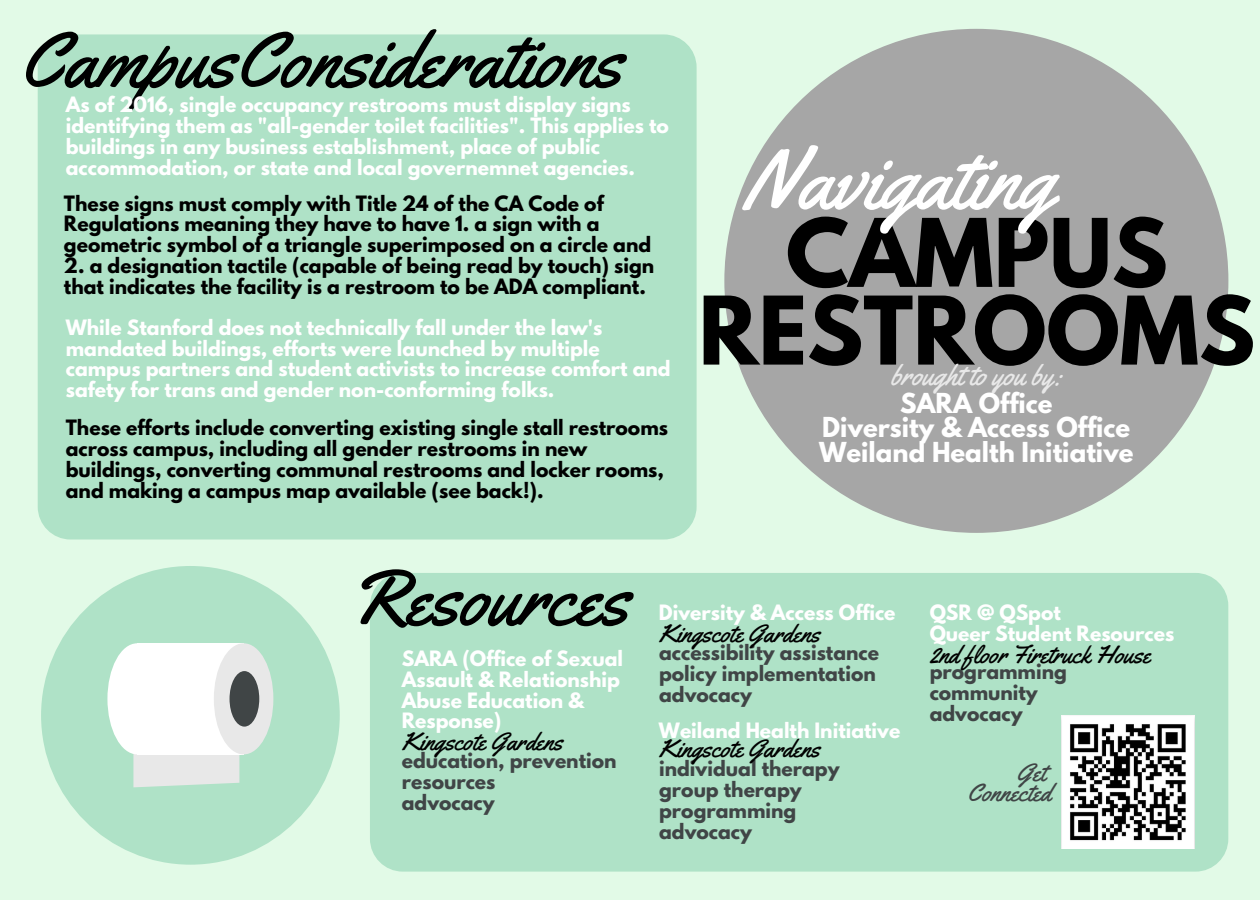
<style>
.page{position:relative;width:1260px;height:900px;background:#e2fae7}
.page>*{position:absolute;margin:0;border:0;box-sizing:border-box;transform-origin:0 0}
.t1{font:84.5px "Yellowtail";color:#fff}
.t2{font:700 83.75px/77.8px "League Spartan";color:#000;text-align:center}
.t3{font:78.75px "Yellowtail";color:#000}
.t4{font:28.75px "Yellowtail";color:#e8e8e8}
.t5{font:25px "Yellowtail";color:#000}
.t6{font:25px/20.5px "Yellowtail";color:#404546;text-align:right}
.t7{font:700 24.5px/24.5px "League Spartan";color:#fff;text-align:center}
.t8{font:700 18.75px/20.8px "League Spartan";color:#fff}
.t9{font:700 18.75px/20.8px "League Spartan";color:#000}
.t10{font:700 18.75px/20.8px "League Spartan";color:#404546}
</style>
<div class="page">
<div style="left:41px;top:566px;width:299px;height:299px;background:#afe2c7;border-radius:50%"></div>
<svg style="left:133px;top:754px;width:106px;height:33px;background:#e5e8e6"></svg>
<div style="left:137px;top:643px;width:107px;height:111px;background:#fff"></div>
<div style="left:107px;top:643px;width:60px;height:111px;background:#fff;border-radius:50%"></div>
<div style="left:214px;top:643px;width:59px;height:111px;background:#e8e8e8;border-radius:50%"></div>
<div style="left:230px;top:671px;width:29px;height:56px;background:#404546;border-radius:50%"></div>
<div style="left:724px;top:29px;width:504px;height:504px;background:#a6a6a6;border-radius:50%"></div>
<div style="left:38px;top:34px;width:659px;height:506px;background:#afe2c7;border-radius:33px"></div>
<div style="left:370px;top:573px;width:858px;height:299px;background:#afe2c7;border-radius:33px"></div>
<img style="left:1061px;top:716px;width:133px;height:133px">
<h3 class="t3" style="left:20px;top:10px;width:604px">CampusConsiderations</h3>
<p class="t8" style="left:66px;top:97px;width:605px">As of 2016, single occupancy restrooms must display signs identifying them as "all-gender toilet facilities". This applies to buildings in any business establishment, place of public accommodation, or state and local governemnet agencies.</p>
<p class="t9" style="left:64px;top:195px;width:589px">These signs must comply with Title 24 of the CA Code of<br>Regulations meaning they have to have 1. a sign with a geometric symbol of a triangle superimposed on a circle and</p>
<p class="t9" style="left:64px;top:258px;width:592px">2. a designation tactile (capable of being read by touch) sign that indicates the facility is a restroom to be ADA compliant.</p>
<p class="t8" style="left:66px;top:319px;width:606px">While Stanford does not technically fall under the law's mandated buildings, efforts were launched by multiple campus partners and student activists to increase comfort and safety for trans and gender non-conforming folks.</p>
<p class="t9" style="left:66px;top:420px;width:604px">These efforts include converting existing single stall restrooms across campus, including all gender restrooms in new buildings, converting communal restrooms and locker rooms, and making a campus map available (see back!).</p>
<h1 class="t1" style="left:744px;top:126px;width:312px">Navigating</h1>
<h2 class="t2" style="left:699px;top:225px;width:558px">CAMPUS<br>RESTROOMS</h2>
<h3 class="t4" style="left:891px;top:357px;width:173px">brought to you by:</h3>
<h3 class="t7" style="left:819px;top:394px;width:316px">SARA Office<br>Diversity &amp; Access Office<br>Weiland Health Initiative</h3>
<h3 class="t3" style="left:347px;top:548px;width:283px">Resources</h3>
<p class="t8" style="left:402px;top:650px;width:223px">SARA (Office of Sexual<br>Assault &amp; Relationship<br>Abuse Education &amp;<br>Response)</p>
<p class="t10" style="left:402px;top:753px;width:216px">education, prevention resources<br>advocacy</p>
<h3 class="t5" style="left:402px;top:726px;width:163px">Kingscote Gardens</h3>
<p class="t8" style="left:659px;top:605px;width:238px">Diversity &amp; Access Office</p>
<p class="t10" style="left:659px;top:645px;width:221px">accessibility assistance policy implementation advocacy</p>
<h3 class="t5" style="left:659px;top:617px;width:163px">Kingscote Gardens</h3>
<p class="t8" style="left:659px;top:722px;width:243px">Weiland Health Initiative</p>
<p class="t10" style="left:659px;top:761px;width:182px">individual therapy group therapy programming advocacy</p>
<h3 class="t5" style="left:659px;top:733px;width:163px">Kingscote Gardens</h3>
<p class="t8" style="left:930px;top:605px;width:246px">QSR @ QSpot<br>Queer Student Resources</p>
<p class="t10" style="left:930px;top:663px;width:139px">programming community advocacy</p>
<h3 class="t5" style="left:930px;top:638px;width:222px">2nd floor Firetruck House</h3>
<h3 class="t6" style="left:968px;top:762px;width:85px">Get<br>Connected</h3>
</div>
